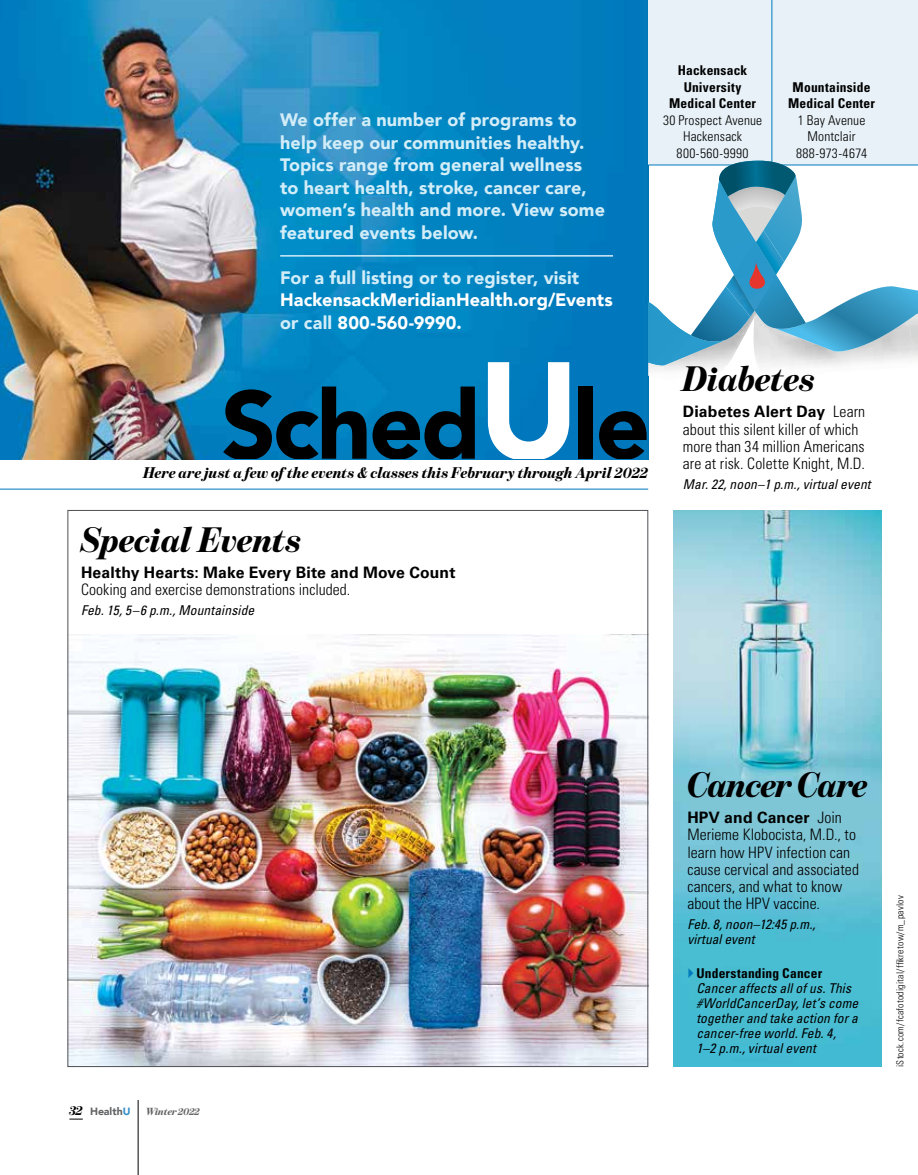
<style>
.page{position:relative;width:918px;height:1175px;background:#fff}
.page>*{position:absolute;margin:0;border:0;box-sizing:border-box;transform-origin:0 0}
.t1{font:900 95.4px "Avenir";letter-spacing:-.025em;color:#000}
.t2{font:italic 900 36px "Benton Mod Disp";letter-spacing:-.01em;color:#000}
.t3{font:italic 900 36px "Benton Mod Disp";letter-spacing:-.03em;color:#000}
.t4{font:900 18px/22.5px "Avenir";letter-spacing:.005em;color:#d2edf8}
.t5{font:900 18px/22.5px "Avenir";letter-spacing:.005em;color:#fff}
.t6{font:300 condensed 15.75px/17.2px "Univers LT Std";letter-spacing:.005em;color:#000}
.t7{font:italic 900 15.75px "Benton Mod Disp";letter-spacing:-.005em;color:#000}
.t8{font:700 15.75px "Univers LT Std";letter-spacing:.01em;color:#000}
.t9{font:italic condensed 13.5px/15px "Univers LT Std";letter-spacing:.01em;color:#000}
.t10{font:700 condensed 13.5px/16.5px "Univers LT Std";letter-spacing:.015em;color:#000;text-align:center}
.t11{font:300 condensed 13.5px/16.5px "Univers LT Std";letter-spacing:.015em;color:#000;text-align:center}
.t12{font:italic 900 10.5px "Benton Mod Disp";letter-spacing:-.02em;color:#636466}
.t13{font:900 10.5px "Avenir";letter-spacing:-.005em;color:#636466}
.t14{font:300 condensed 9.75px "Univers LT Std";letter-spacing:.025em;color:#000}
.s1{color:#d2edf8}
.s2{font-family:"Avenir LT Std";font-size:136.35px;color:#fff}
.s3{font-weight:700;font-stretch:normal}
.s4{font-family:"Benton Mod Disp";font-style:italic;font-size:13.5px;color:#000}
.s5{color:#3490c9}
</style>
<div class="page">
<img style="left:0;top:0;width:648px;height:459px">
<hr style="left:0;top:489px;width:648px;height:1px;background:#007abd">
<div style="left:648px;top:0;width:270px;height:165px;background:#e7f1f7"></div>
<hr style="left:772px;top:0;width:1px;height:166px;background:#007abd">
<img style="left:674px;top:510px;width:208px;height:556px">
<img style="left:70px;top:634px;width:576px;height:430px">
<img style="left:648px;top:368px;width:53px;height:12px">
<svg style="left:648px;top:160px;width:270px;height:208px"></svg>
<hr style="left:280px;top:255px;width:333px;height:1px;background:#d2edf8">
<svg style="left:69px;top:1118px;width:14px;height:1px"></svg>
<hr style="left:138px;top:1100px;width:1px;height:74px;background:#000">
<svg style="left:689px;top:968px;width:4px;height:10px"></svg>
<p class="t4" style="left:280px;top:108px;width:326px">We offer a number of programs to help keep our communities healthy.<br>Topics range from general wellness<br>to heart health, stroke, cancer care, women’s health and more. View some featured events below.</p>
<p class="t4" style="left:280px;top:266px;width:300px">For a full listing or to register, visit</p>
<p class="t5" style="left:280px;top:288px;width:334px">HackensackMeridianHealth.org/Events <span class="s1">or call</span> 800-560-9990.</p>
<h1 class="t1" style="left:221px;top:344px;width:430px">Sched<span class="s2">U</span>le</h1>
<p class="t7" style="left:144px;top:464px;width:506px">Here are just a few of the events &amp; classes this February through April 2022</p>
<h2 class="t2" style="left:81px;top:519px;width:223px">Special Events</h2>
<p class="t8" style="left:81px;top:563px;width:376px">Healthy Hearts: Make Every Bite and Move Count</p>
<p class="t6" style="left:81px;top:581px;width:271px">Cooking and exercise demonstrations included.</p>
<p class="t9" style="left:81px;top:602px;width:175px">Feb. 15, 5–6 p.m., Mountainside</p>
<p class="t10" style="left:669px;top:62px;width:88px">Hackensack<br>University<br>Medical Center</p>
<p class="t11" style="left:663px;top:112px;width:101px">30 Prospect Avenue<br>Hackensack<br>800-560-9990</p>
<p class="t10" style="left:788px;top:78px;width:88px">Mountainside<br>Medical Center</p>
<p class="t11" style="left:796px;top:112px;width:72px">1 Bay Avenue<br>Montclair<br>888-973-4674</p>
<h2 class="t2" style="left:683px;top:358px;width:134px">Diabetes</h2>
<p class="t6" style="left:683px;top:403px;width:184px"><span class="s3">Diabetes Alert Day</span> Learn about this silent killer of which more than 34 million Americans are at risk. Colette Knight, M.D.</p>
<p class="t9" style="left:683px;top:476px;width:189px">Mar. 22, noon–1 p.m., virtual event</p>
<p class="t13" style="left:69px;top:1101px;width:63px"><span class="s4">32</span> Health<span class="s5">U</span></p>
<p class="t12" style="left:146px;top:1105px;width:56px">Winter 2022</p>
<h2 class="t3" style="left:687px;top:764px;width:183px">Cancer Care</h2>
<p class="t6" style="left:687px;top:809px;width:173px"><span class="s3">HPV and Cancer</span> Join<br>Merieme Klobocista, M.D., to learn how HPV infection can cause cervical and associated cancers, and what to know about the HPV vaccine.</p>
<p class="t9" style="left:687px;top:916px;width:130px">Feb. 8, noon–12:45 p.m., virtual event</p>
<p class="t10" style="left:696px;top:965px;width:127px">Understanding Cancer</p>
<p class="t9" style="left:696px;top:981px;width:163px">Cancer affects all of us. This #WorldCancerDay, let’s come together and take action for a cancer-free world. Feb. 4,<br>1–2 p.m., virtual event</p>
<p class="t14" style="left:894px;top:1066px;width:173px;rotate:-90deg">iStock.com/fcafotodigital/ffikretow/m_pavlov</p>
</div>
